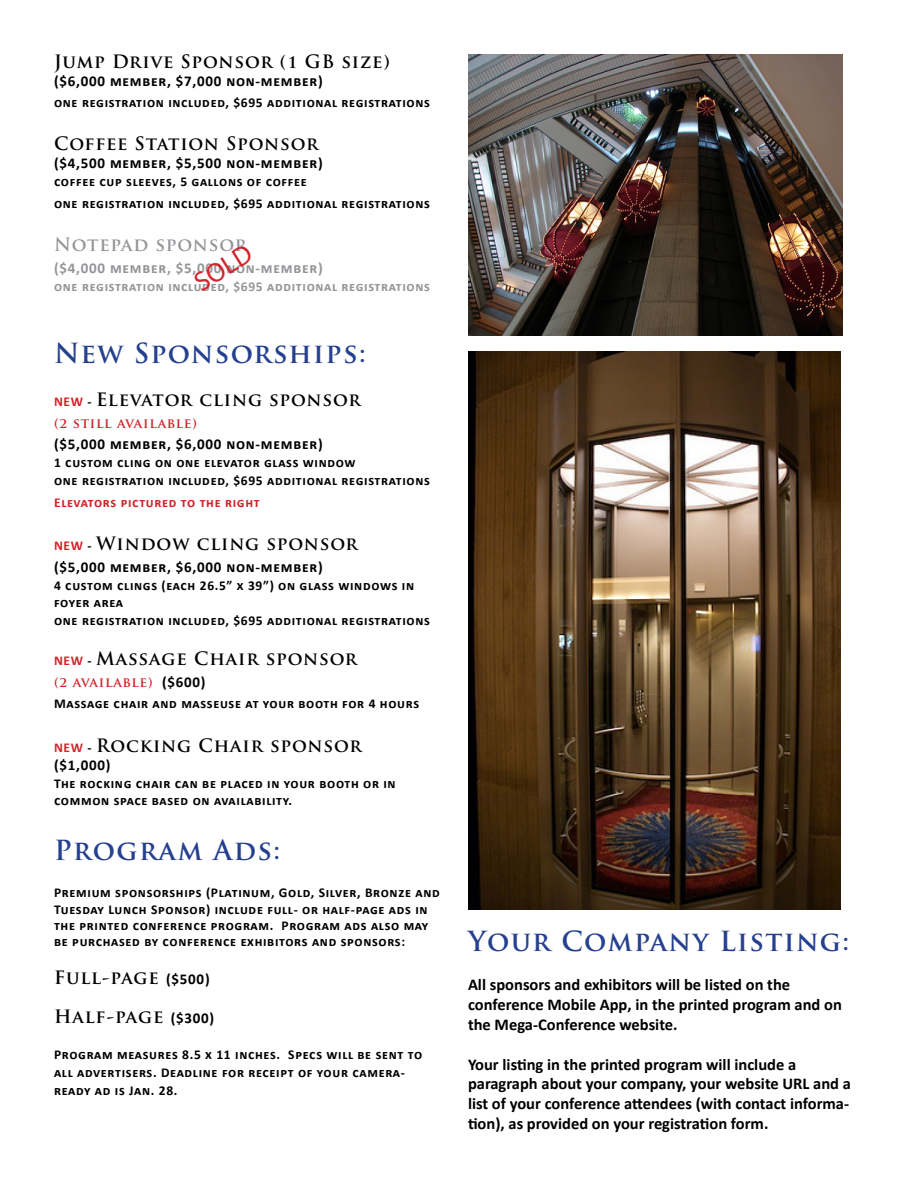
<style>
.page{position:relative;width:918px;height:1188px;background:#fff}
.page>*{position:absolute;margin:0;border:0;box-sizing:border-box;transform-origin:0 0}
.t1{font:700 27px "Trajan Pro";letter-spacing:.05em;color:#25408f}
.t2{font:27px "Myriad Pro";color:#d2232a}
.t3{font:700 18px/39.6px "Trajan Pro";letter-spacing:.05em;color:#000}
.t4{font:700 18px "Trajan Pro";letter-spacing:.03em;color:#000}
.t5{font:700 18px "Trajan Pro";letter-spacing:.035em;color:#939598}
.t6{font:700 16.5px/19.8px "Calibri";color:#000}
.t7{font:700 15px "Calibri";letter-spacing:.05em;color:#000}
.t8{font:700 15px "Calibri";letter-spacing:.05em;color:#939598}
.t9{font:700 13.5px/18px "Calibri";letter-spacing:.05em;color:#000}
.t10{font:700 13.5px "Calibri";letter-spacing:.05em;color:#939598}
.t11{font:700 13.5px "Trajan Pro";letter-spacing:.05em;color:#d2232a}
.t12{font:700 13.5px "Calibri";letter-spacing:.05em;color:#d2232a}
.s1{font-family:"Calibri";font-size:13.5px;color:#d2232a}
.s2{font-family:"Calibri";font-size:13.5px}
.s3{font-family:"Calibri";font-size:15px;color:#000}
.s4{font-family:"Calibri";font-size:15px}
</style>
<div class="page">
<img style="left:468px;top:351px;width:373px;height:559px">
<img style="left:468px;top:54px;width:375px;height:281px">
<h2 class="t3" style="left:54px;top:41px;width:337px">Jump Drive Sponsor (1 GB size)</h2>
<p class="t7" style="left:54px;top:71px;width:270px">($6,000 member, $7,000 non-member)</p>
<p class="t9" style="left:54px;top:94px;width:377px">one registration included, $695 additional registrations</p>
<h2 class="t4" style="left:54px;top:133px;width:266px">Coffee Station Sponsor</h2>
<p class="t7" style="left:54px;top:154px;width:270px">($4,500 member, $5,500 non-member)</p>
<p class="t9" style="left:54px;top:171px;width:377px;line-height:21.6px">coffee cup sleeves, 5 gallons of coffee<br>one registration included, $695 additional registrations</p>
<h2 class="t5" style="left:54px;top:233px;width:194px">Notepad sponsor</h2>
<p class="t8" style="left:54px;top:258px;width:270px">($4,000 member, $5,000 non-member)</p>
<p class="t10" style="left:54px;top:278px;width:377px">one registration included, $695 additional registrations</p>
<h1 class="t2" style="left:188px;top:270px;width:64px;rotate:-32deg">SOLD</h1>
<h1 class="t1" style="left:54px;top:336px;width:313px">New Sponsorships:</h1>
<h2 class="t3" style="left:54px;top:380px;width:308px"><span class="s1">NEW</span> <span class="s2">-</span> Elevator cling sponsor</h2>
<p class="t11" style="left:54px;top:414px;width:145px">(2 still available)</p>
<p class="t7" style="left:54px;top:435px;width:270px">($5,000 member, $6,000 non-member)</p>
<p class="t9" style="left:54px;top:454px;width:377px">1 custom cling on one elevator glass window<br>one registration included, $695 additional registrations</p>
<p class="t12" style="left:54px;top:494px;width:207px">Elevators pictured to the right</p>
<h2 class="t3" style="left:54px;top:524px;width:305px"><span class="s1">NEW</span> <span class="s2">-</span> Window cling sponsor</h2>
<p class="t7" style="left:54px;top:557px;width:270px">($5,000 member, $6,000 non-member)</p>
<p class="t9" style="left:54px;top:576px;width:377px">4 custom clings (each 26.5” x 39”) on glass windows in foyer area<br>one registration included, $695 additional registrations</p>
<h2 class="t3" style="left:54px;top:639px;width:305px"><span class="s1">NEW</span> <span class="s2">-</span> Massage Chair sponsor</h2>
<p class="t11" style="left:54px;top:673px;width:153px">(2 available) <span class="s3">($600)</span></p>
<p class="t9" style="left:54px;top:695px;width:367px">Massage chair and masseuse at your booth for 4 hours</p>
<h2 class="t3" style="left:54px;top:725px;width:309px"><span class="s1">NEW</span> <span class="s2">-</span> Rocking Chair sponsor</h2>
<p class="t7" style="left:54px;top:755px;width:58px">($1,000)</p>
<p class="t9" style="left:54px;top:774px;width:343px">The rocking chair can be placed in your booth or in common space based on availability.</p>
<h1 class="t1" style="left:54px;top:833px;width:228px">Program Ads:</h1>
<p class="t9" style="left:54px;top:885px;width:387px;line-height:16.2px">Premium sponsorships (Platinum, Gold, Silver, Bronze and Tuesday Lunch Sponsor) include full- or half-page ads in the printed conference program. Program ads also may be purchased by conference exhibitors and sponsors:</p>
<h2 class="t3" style="left:54px;top:958px;width:162px">Full-page <span class="s4">($500)<br></span>Half-page <span class="s4">($300)</span></h2>
<p class="t9" style="left:54px;top:1046px;width:370px">Program measures 8.5 x 11 inches. Specs will be sent to all advertisers. Deadline for receipt of your camera&shy;ready ad is Jan. 28.</p>
<h1 class="t1" style="left:468px;top:924px;width:383px">Your Company Listing:</h1>
<p class="t6" style="left:468px;top:975px;width:375px">All sponsors and exhibitors will be listed on the conference Mobile App, in the printed program and on the Mega-Conference website.</p>
<p class="t6" style="left:468px;top:1054px;width:385px">Your listing in the printed program will include a paragraph about your company, your website URL and a list of your conference attendees (with contact informa&shy;tion), as provided on your registration form.</p>
</div>
